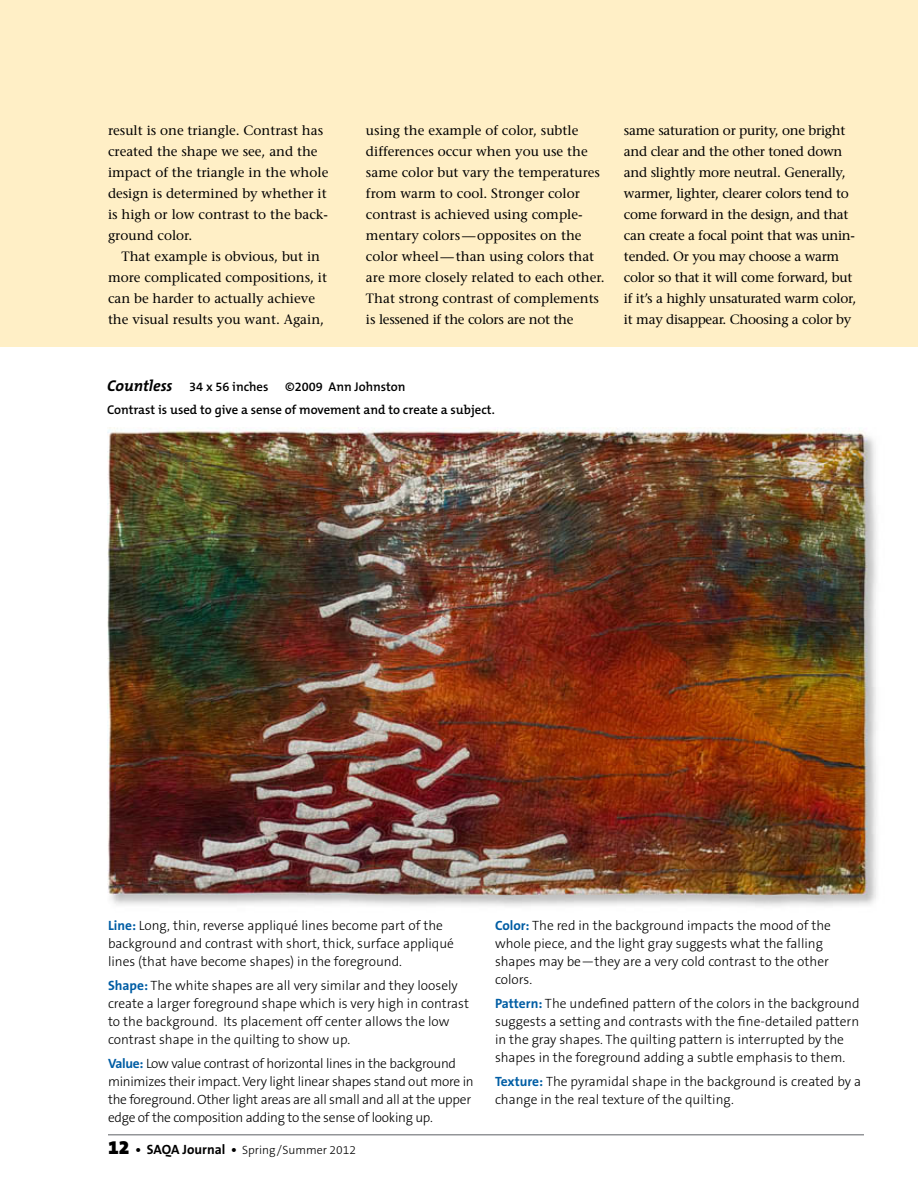
<style>
.page{position:relative;width:918px;height:1188px;background:#fff}
.page>*{position:absolute;margin:0;border:0;box-sizing:border-box;transform-origin:0 0}
.t1{font:italic 700 15.75px "The Mix B7";color:#000}
.t2{font:300 13.5px/18px "The Sans B3";color:#000}
.t3{font:13.5px/21px "Stone Serif";color:#000}
.t4{font:13.5px/21px "Stone Serif";letter-spacing:-.02em;color:#000}
.t5{font:300 13.5px/18px "The Sans B3";letter-spacing:-.02em;color:#000}
.t6{font:600 12.75px/22.5px "The Mix B6";color:#000}
.t7{font:300 12px "The Sans B3";color:#000}
.s1{font-family:"The Sans B7";font-weight:700;color:#005da4}
.s2{font-family:"The Sans B9";font-weight:900;font-size:19.5px}
.s3{font-family:"The Sans B7";font-weight:700;font-size:13.5px}
</style>
<div class="page">
<div style="left:0;top:0;width:918px;height:346px;background:#ffefc6"></div>
<hr style="left:108px;top:1134px;width:756px;height:2px;background:#939598">
<img style="left:107px;top:427px;width:770px;height:479px">
<p class="t3" style="left:108px;top:120px;width:222px">result is one triangle. Contrast has created the shape we see, and the impact of the triangle in the whole design is determined by whether it is high or low contrast to the back&shy;ground color.</p>
<p class="t3" style="left:108px;top:246px;width:221px;text-indent:14px">That example is obvious, but in more complicated compositions, it can be harder to actually achieve the visual results you want. Again,</p>
<p class="t3" style="left:366px;top:120px;width:240px">using the example of color, subtle differences occur when you use the same color but vary the temperatures from warm to cool. Stronger color contrast is achieved using comple&shy;mentary colors—opposites on the color wheel—than using colors that are more closely related to each other.<br>That strong contrast of complements is lessened if the colors are not the</p>
<p class="t4" style="left:624px;top:120px;width:234px">same saturation or purity, one bright and clear and the other toned down and slightly more neutral. Generally, warmer, lighter, clearer colors tend to come forward in the design, and that can create a focal point that was unin&shy;tended. Or you may choose a warm color so that it will come forward, but if it’s a highly unsaturated warm color, it may disappear. Choosing a color by</p>
<p class="t1" style="left:107px;top:378px;width:67px">Countless</p>
<p class="t6" style="left:189px;top:376px;width:81px">34 x 56 inches</p>
<p class="t6" style="left:107px;top:376px;width:389px;text-indent:178px">©2009 Ann Johnston<br>Contrast is used to give a sense of movement and to create a subject.</p>
<p class="t2" style="left:108px;top:917px;width:348px"><span class="s1">Line:</span> Long, thin, reverse appliqué lines become part of the background and contrast with short, thick, surface appliqué lines (that have become shapes) in the foreground.</p>
<p class="t2" style="left:108px;top:977px;width:363px"><span class="s1">Shape:</span> The white shapes are all very similar and they loosely create a larger foreground shape which is very high in contrast to the background. Its placement off center allows the low contrast shape in the quilting to show up.</p>
<p class="t5" style="left:108px;top:1055px;width:367px"><span class="s1">Value:</span> Low value contrast of horizontal lines in the background minimizes their impact. Very light linear shapes stand out more in the foreground. Other light areas are all small and all at the upper edge of the composition adding to the sense of looking up.</p>
<p class="t7" style="left:108px;top:1144px;width:250px"><span class="s2">12</span> <span class="s3">• SAQA Journal •</span> Spring/Summer 2012</p>
<p class="t2" style="left:495px;top:917px;width:338px"><span class="s1">Color:</span> The red in the background impacts the mood of the whole piece, and the light gray suggests what the falling shapes may be—they are a very cold contrast to the other colors.</p>
<p class="t2" style="left:495px;top:995px;width:366px"><span class="s1">Pattern:</span> The undefined pattern of the colors in the background suggests a setting and contrasts with the fine-detailed pattern in the gray shapes. The quilting pattern is interrupted by the shapes in the foreground adding a subtle emphasis to them.</p>
<p class="t2" style="left:495px;top:1073px;width:368px"><span class="s1">Texture:</span> The pyramidal shape in the background is created by a change in the real texture of the quilting.</p>
</div>
